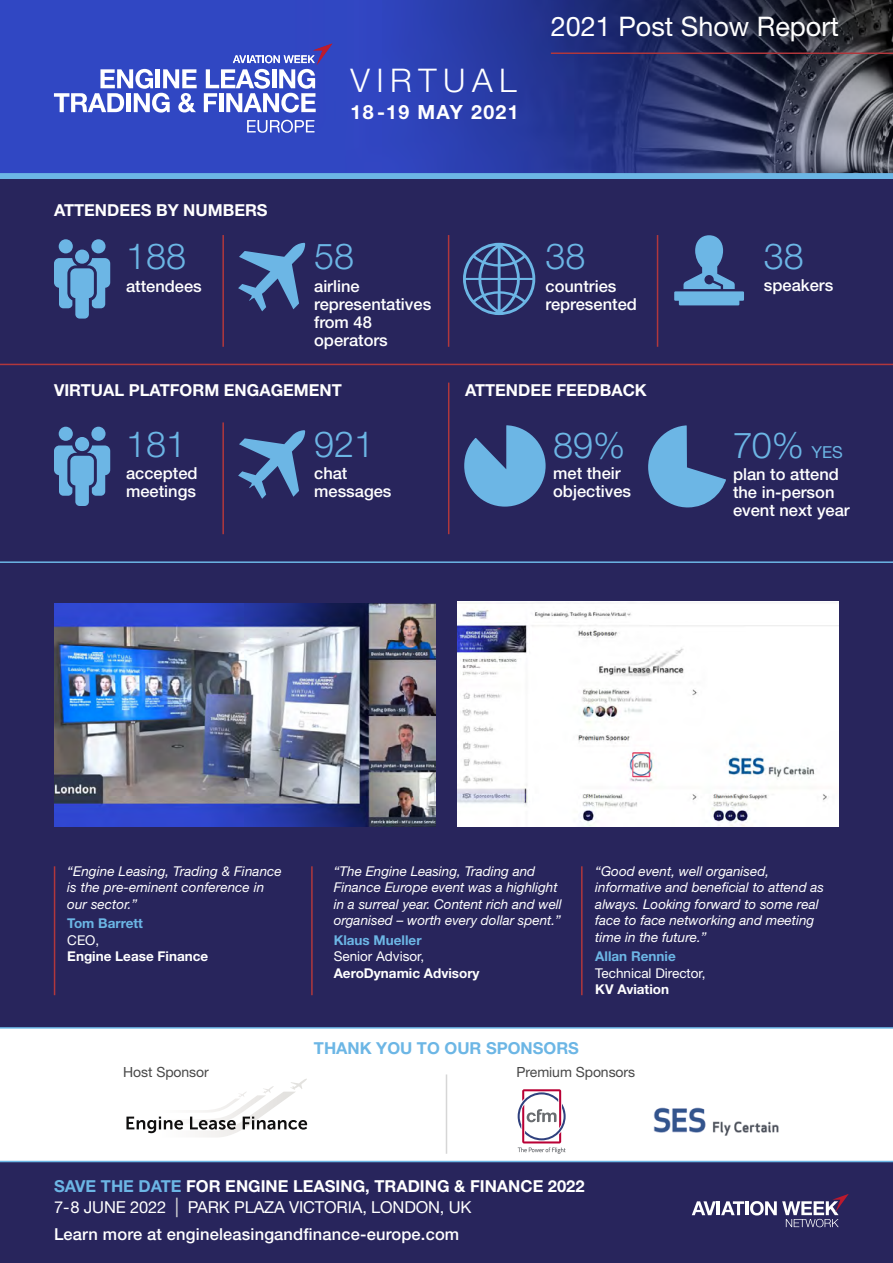
<style>
.page{position:relative;width:893px;height:1263px;background:#fff}
.page>*{position:absolute;margin:0;border:0;box-sizing:border-box;transform-origin:0 0}
.SubHead{font:300 36px "Helvetica Neue LT Std";color:#6cb6e5}
.SpeakerName{font:300 32.7px "Helvetica Neue LT Std";letter-spacing:.2em;color:#fff}
.t1{font:27px "Helvetica Neue LT Std";color:#fff}
.Newsletter_Speaker_T{font:700 19.65px "Helvetica Neue LT Std";letter-spacing:.07em;color:#fff}
.SubHead-2{font:500 16.5px/18px "Helvetica Neue LT Std";color:#fff}
.SubHead-3{font:700 16.5px "Helvetica Neue LT Std";color:#fff}
.Text_9_on_11__Roman{font:500 16.5px "Helvetica Neue LT Std";letter-spacing:.01em;color:#fff}
.Text_9_on_11__Roman-2{font:16.5px "Helvetica Neue LT Std";letter-spacing:-.01em;color:#fff}
.SubHead-4{font:700 16.5px "Helvetica Neue LT Std";color:#6cb6e5}
.Newsletter_Speaker_T-2{font:13.95px "Helvetica Neue LT Std";letter-spacing:-.005em;color:#484848}
.SubHead-5{font:italic 13.5px/16.5px "Helvetica Neue LT Std";color:#fff}
.SubHead-6{font:700 13.5px/16.5px "Helvetica Neue LT Std";color:#fff}
.SubHead-7{font:13.5px/16.5px "Helvetica Neue LT Std";color:#fff}
.s1{font-weight:400;font-size:16.5px}
.s2{color:#6cb6e5}
.s3{font-weight:400}
.s4{font-weight:700;color:#6cb6e5}
.s5{font-weight:700}
.s6{font-size:19.5px;color:#d6d6d6}
</style>
<div class="page">
<img style="left:0;top:0;width:893px;height:173px">
<svg style="left:54px;top:69px;width:143px;height:44px"></svg>
<svg style="left:247px;top:120px;width:67px;height:13px"></svg>
<svg style="left:204px;top:43px;width:128px;height:70px"></svg>
<div style="left:0;top:173px;width:893px;height:6px;background:#6cb6e5"></div>
<div style="left:0;top:179px;width:893px;height:1084px;background:#28255c"></div>
<svg style="left:692px;top:1201px;width:52px;height:14px"></svg>
<hr style="left:746px;top:1201px;width:3px;height:14px;background:#fff">
<svg style="left:750px;top:1194px;width:99px;height:33px"></svg>
<svg style="left:238px;top:243px;width:67px;height:68px"></svg>
<svg style="left:238px;top:430px;width:67px;height:69px"></svg>
<div style="left:59px;top:239px;width:14px;height:14px;background:#6cb6e5;border-radius:50%"></div>
<div style="left:91px;top:239px;width:15px;height:14px;background:#6cb6e5;border-radius:50%"></div>
<div style="left:75px;top:250px;width:14px;height:14px;background:#6cb6e5;border-radius:50%"></div>
<svg style="left:54px;top:258px;width:56px;height:61px"></svg>
<div style="left:59px;top:427px;width:14px;height:14px;background:#6cb6e5;border-radius:50%"></div>
<div style="left:91px;top:427px;width:15px;height:14px;background:#6cb6e5;border-radius:50%"></div>
<div style="left:75px;top:437px;width:14px;height:14px;background:#6cb6e5;border-radius:50%"></div>
<svg style="left:54px;top:445px;width:56px;height:61px"></svg>
<svg style="left:674px;top:235px;width:70px;height:70px"></svg>
<svg style="left:463px;top:243px;width:72px;height:72px"></svg>
<hr style="left:222px;top:235px;width:2px;height:112px;background:#b1373c">
<hr style="left:222px;top:422px;width:2px;height:112px;background:#b1373c">
<hr style="left:448px;top:383px;width:1px;height:151px;background:#b1373c">
<hr style="left:54px;top:866px;width:1px;height:129px;background:#b1373c">
<hr style="left:448px;top:235px;width:1px;height:112px;background:#b1373c">
<hr style="left:657px;top:235px;width:1px;height:112px;background:#b1373c">
<img style="left:54px;top:604px;width:381px;height:222px">
<img style="left:458px;top:602px;width:381px;height:225px">
<hr style="left:311px;top:866px;width:2px;height:129px;background:#b1373c">
<hr style="left:581px;top:866px;width:2px;height:129px;background:#b1373c">
<hr style="left:551px;top:53px;width:342px;height:1px;background:#b1373c">
<hr style="left:0;top:364px;width:893px;height:1px;background:#b1373c">
<hr style="left:0;top:561px;width:893px;height:2px;background:#6cb6e5">
<div style="left:0;top:1029px;width:893px;height:132px;background:#fff"></div>
<hr style="left:446px;top:1074px;width:1px;height:80px;background:#d6d6d6">
<hr style="left:0;top:1161px;width:893px;height:1px;background:#6cb6e5">
<hr style="left:0;top:1027px;width:893px;height:2px;background:#6cb6e5">
<img style="left:653px;top:1107px;width:126px;height:29px">
<svg style="left:518px;top:1089px;width:48px;height:65px"></svg>
<svg style="left:126px;top:1079px;width:181px;height:58px"></svg>
<svg style="left:464px;top:425px;width:82px;height:82px"></svg>
<svg style="left:648px;top:425px;width:78px;height:83px"></svg>
<p class="SubHead-3" style="left:54px;top:200px;width:215px">ATTENDEES BY NUMBERS</p>
<p class="SubHead" style="left:126px;top:234px;width:62px">188</p>
<p class="SubHead-2" style="left:126px;top:277px;width:77px">attendees</p>
<p class="SpeakerName" style="left:350px;top:61px;width:168px">VIRTUAL</p>
<p class="Newsletter_Speaker_T" style="left:350px;top:99px;width:170px">18 -19 MAY 2021</p>
<p class="t1" style="left:551px;top:10px;width:290px">2021 Post Show Report</p>
<p class="SubHead" style="left:314px;top:234px;width:42px">58</p>
<p class="SubHead-2" style="left:314px;top:277px;width:119px">airline representatives from 48 operators</p>
<p class="SubHead" style="left:545px;top:234px;width:42px">38</p>
<p class="SubHead-2" style="left:545px;top:277px;width:93px">countries represented</p>
<p class="SubHead" style="left:764px;top:234px;width:42px">38</p>
<p class="SubHead-2" style="left:764px;top:276px;width:71px">speakers</p>
<p class="SubHead-3" style="left:54px;top:380px;width:289px">VIRTUAL PLATFORM ENGAGEMENT</p>
<p class="SubHead-3" style="left:465px;top:380px;width:183px">ATTENDEE FEEDBACK</p>
<p class="SubHead" style="left:126px;top:422px;width:62px">181</p>
<p class="SubHead-2" style="left:126px;top:464px;width:73px">accepted meetings</p>
<p class="SubHead" style="left:314px;top:422px;width:62px">921</p>
<p class="SubHead-2" style="left:314px;top:464px;width:79px">chat messages</p>
<p class="SubHead" style="left:553px;top:423px;width:74px">89%</p>
<p class="SubHead-2" style="left:553px;top:464px;width:79px">met their objectives</p>
<p class="SubHead" style="left:733px;top:423px;width:111px">70% <span class="s1">YES</span></p>
<p class="SubHead-2" style="left:733px;top:465px;width:118px">plan to attend the in-person event next year</p>
<p class="SubHead-5" style="left:67px;top:863px;width:216px">“Engine Leasing, Trading &amp; Finance is the pre-eminent conference in our sector.”</p>
<p class="SubHead-6" style="left:67px;top:915px;width:142px"><span class="s2">Tom Barrett<br></span><span class="s3">CEO,<br></span>Engine Lease Finance</p>
<p class="SubHead-5" style="left:334px;top:863px;width:230px">“The Engine Leasing, Trading and Finance Europe event was a highlight in a surreal year. Content rich and well organised – worth every dollar spent.”</p>
<p class="SubHead-6" style="left:334px;top:931px;width:147px"><span class="s2">Klaus Mueller<br></span><span class="s3">Senior Advisor,<br></span>AeroDynamic Advisory</p>
<p class="SubHead-5" style="left:595px;top:862px;width:230px">“Good event, well organised, informative and beneficial to attend as always. Looking forward to some real face to face networking and meeting time in the future.”</p>
<p class="SubHead-7" style="left:595px;top:948px;width:112px"><span class="s4">Allan Rennie<br></span>Technical Director,<br><span class="s5">KV Aviation</span></p>
<p class="SubHead-4" style="left:314px;top:1038px;width:267px">THANK YOU TO OUR SPONSORS</p>
<p class="Newsletter_Speaker_T-2" style="left:123px;top:1064px;width:87px">Host Sponsor</p>
<p class="Newsletter_Speaker_T-2" style="left:517px;top:1064px;width:120px">Premium Sponsors</p>
<p class="SubHead-3" style="left:54px;top:1176px;width:532px"><span class="s2">SAVE THE DATE</span> FOR ENGINE LEASING, TRADING &amp; FINANCE 2022</p>
<p class="Text_9_on_11__Roman-2" style="left:54px;top:1197px;width:419px">7-8 JUNE 2022 <span class="s6">|</span> PARK PLAZA VICTORIA, LONDON, UK</p>
<p class="Text_9_on_11__Roman" style="left:54px;top:1224px;width:407px">Learn more at engineleasingandfinance-europe.com</p>
</div>
